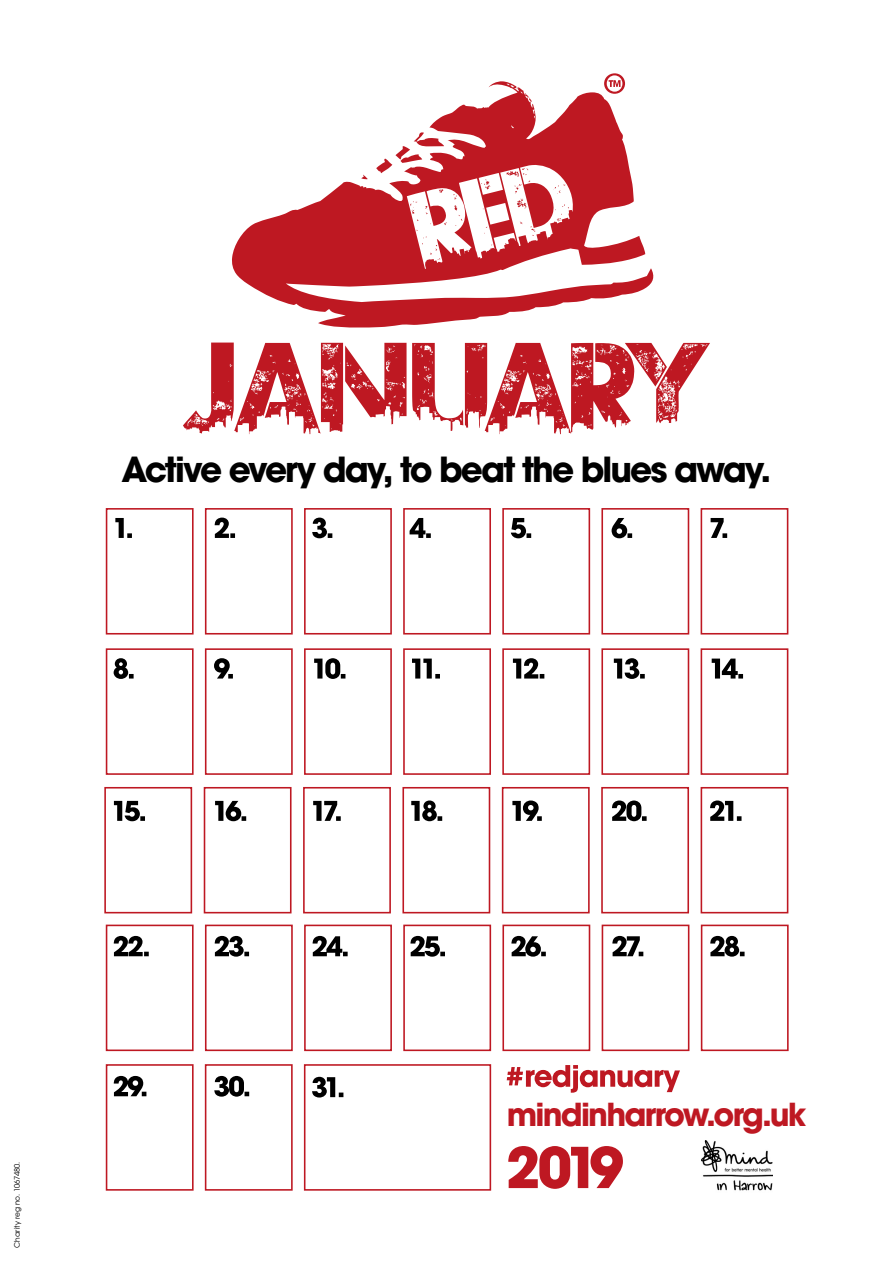
<style>
.page{position:relative;width:893px;height:1263px;background:#fff}
.page>*{position:absolute;margin:0;border:0;box-sizing:border-box;transform-origin:0 0}
.t1{font:700 55.8px "Avant Garde";color:#be1822}
.t2{font:700 34.35px "Avant Garde";letter-spacing:-.06em;color:#000}
.t3{font:700 31.5px "Avant Garde";letter-spacing:-.055em;color:#be1822}
.t4{font:7.5px "Avant Garde";letter-spacing:.01em;color:#000}
</style>
<div class="page">
<svg style="left:507px;top:1065px;width:173px;height:28px"></svg>
<img style="left:701px;top:1140px;width:71px;height:51px">
<svg style="left:105px;top:508px;width:684px;height:127px"></svg>
<svg style="left:711px;top:518px;width:16px;height:20px"></svg>
<svg style="left:105px;top:648px;width:684px;height:127px"></svg>
<svg style="left:712px;top:658px;width:31px;height:20px"></svg>
<svg style="left:104px;top:787px;width:685px;height:127px"></svg>
<svg style="left:710px;top:800px;width:31px;height:21px"></svg>
<svg style="left:105px;top:924px;width:684px;height:128px"></svg>
<svg style="left:710px;top:936px;width:35px;height:21px"></svg>
<svg style="left:105px;top:1064px;width:387px;height:127px"></svg>
<svg style="left:214px;top:1076px;width:35px;height:21px"></svg>
<svg style="left:183px;top:343px;width:527px;height:91px"></svg>
<svg style="left:232px;top:81px;width:422px;height:247px"></svg>
<svg style="left:410px;top:201px;width:37px;height:59px"></svg>
<svg style="left:481px;top:179px;width:9px;height:11px"></svg>
<svg style="left:484px;top:227px;width:3px;height:7px"></svg>
<svg style="left:361px;top:175px;width:7px;height:5px"></svg>
<svg style="left:376px;top:132px;width:68px;height:41px"></svg>
<svg style="left:555px;top:204px;width:14px;height:17px"></svg>
<svg style="left:553px;top:184px;width:12px;height:10px"></svg>
<svg style="left:506px;top:168px;width:24px;height:41px"></svg>
<svg style="left:531px;top:226px;width:4px;height:10px"></svg>
<svg style="left:604px;top:73px;width:21px;height:21px"></svg>
<p class="t2" style="left:122px;top:447px;width:651px">Active every day, to beat the blues away.</p>
<p class="t4" style="left:13px;top:1248px;width:88px;rotate:-90deg">Charity reg no. 1067480.</p>
<p class="t3" style="left:507px;top:1094px;width:301px">mindinharrow.org.uk</p>
<h1 class="t1" style="left:506px;top:1131px;width:120px">2019</h1>
</div>
